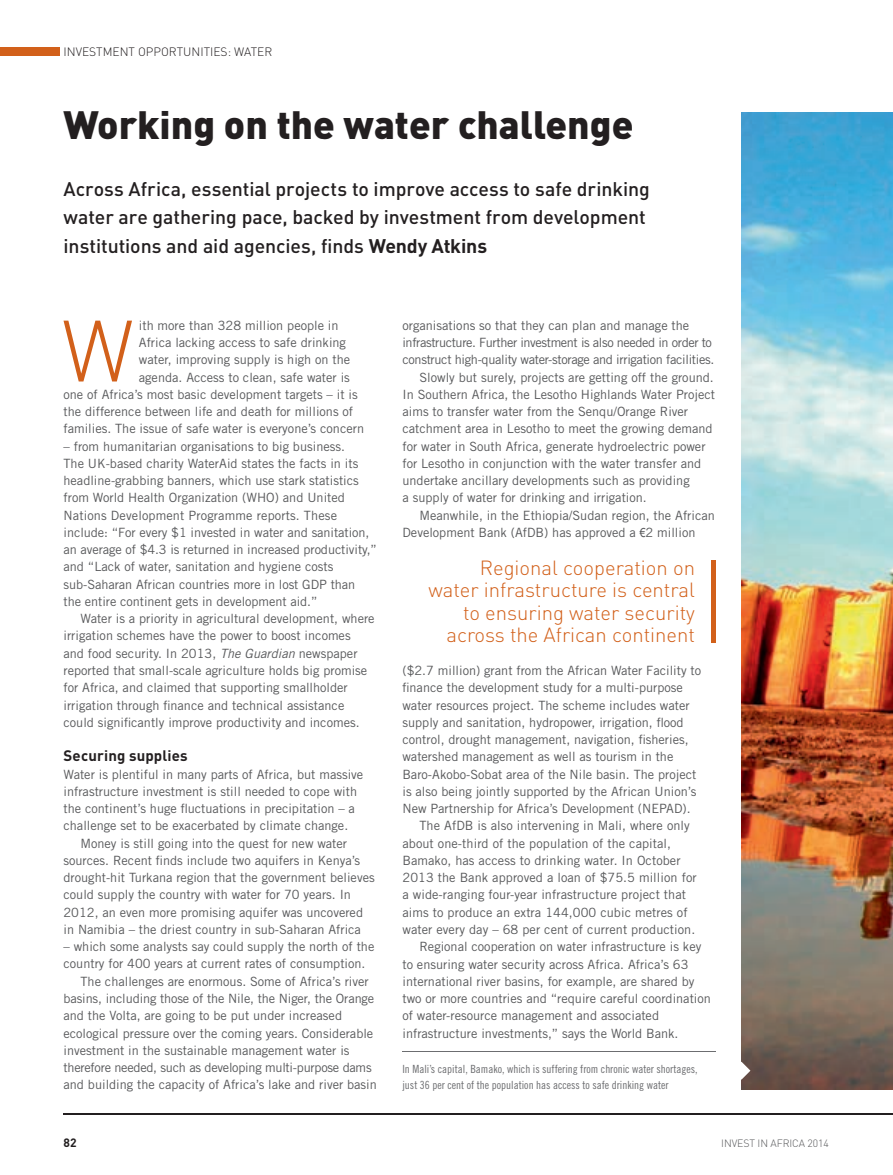
<style>
.page{position:relative;width:893px;height:1175px;background:#fff}
.page>*{position:absolute;margin:0;border:0;box-sizing:border-box;transform-origin:0 0}
.t1{font:300 85.5px "DIN";color:#d2601a}
.t2{font:900 39px "DIN";color:#231f20}
.t3{font:300 20.25px/22.5px "DIN";color:#d2601a;text-align:right}
.t4{font:500 19.5px/28.5px "DIN";letter-spacing:-.005em;color:#231f20}
.t5{font:700 15px "DIN";letter-spacing:.01em;color:#231f20}
.t6{font:12.75px/17.2px "Trade Gothic";color:#57585a}
.t7{font:12.75px "Trade Gothic";letter-spacing:-.025em;color:#57585a}
.t8{font:12.75px "Trade Gothic";letter-spacing:-.03em;color:#57585a}
.t9{font:12.75px "Trade Gothic";letter-spacing:-.02em;color:#57585a}
.t10{font:300 12px "DIN";color:#231f20}
.t11{font:700 12px "DIN";color:#231f20}
.t12{font:11.25px/16.5px "Trade Gothic Cond Eighteen";color:#6c6d70}
.t13{font:300 10.5px "DIN";letter-spacing:-.01em;color:#57585a}
.s1{font-weight:700}
.s2{font-style:italic}
.s3{font-family:"Arial Narrow"}
</style>
<div class="page">
<img style="left:741px;top:112px;width:152px;height:976px">
<div style="left:0;top:47px;width:60px;height:9px;background:#d2601a"></div>
<hr style="left:64px;top:1113px;width:829px;height:1px;background:#231f20">
<div style="left:711px;top:560px;width:5px;height:82px;background:#d2601a"></div>
<svg style="left:741px;top:1061px;width:9px;height:18px"></svg>
<hr style="left:402px;top:1050px;width:314px;height:1px;background:#6c6d70">
<p class="t10" style="left:64px;top:45px;width:210px">INVESTMENT OPPORTUNITIES: WATER</p>
<h2 class="t2" style="left:64px;top:98px;width:572px">Working on the water challenge</h2>
<h3 class="t4" style="left:64px;top:174px;width:588px">Across Africa, essential projects to improve access to safe drinking water are gathering pace, backed by investment from development institutions and aid agencies, finds <span class="s1">Wendy Atkins</span></h3>
<h1 class="t1" style="left:62px;top:298px;width:73px">W</h1>
<p class="t6" style="left:139px;top:316px;width:201px">ith more than 328 million people in</p>
<p class="t6" style="left:139px;top:333px;width:209px">Africa lacking access to safe drinking</p>
<p class="t6" style="left:139px;top:351px;width:213px">water, improving supply is high on the</p>
<p class="t6" style="left:139px;top:368px;width:213px">agenda. Access to clean, safe water is</p>
<p class="t6" style="left:64px;top:385px;width:296px">one of Africa’s most basic development targets – it is</p>
<p class="t6" style="left:64px;top:402px;width:291px">the difference between life and death for millions of</p>
<p class="t6" style="left:64px;top:420px;width:302px">families. The issue of safe water is everyone’s concern</p>
<p class="t6" style="left:64px;top:437px;width:315px">– from humanitarian organisations to big business.<br>The UK-based charity WaterAid states the facts in its headline-grabbing banners, which use stark statistics from World Health Organization (WHO) and United Nations Development Programme reports. These include: “For every $1 invested in water and sanitation, an average of $4.3 is returned in increased productivity,” and “Lack of water, sanitation and hygiene costs sub-Saharan African countries more in lost GDP than<br>the entire continent gets in development aid.”</p>
<p class="t6" style="left:64px;top:609px;width:313px;text-indent:17px">Water is a priority in agricultural development, where irrigation schemes have the power to boost incomes<br>and food security. In 2013, <span class="s2">The Guardian</span> newspaper reported that small-scale agriculture holds big promise for Africa, and claimed that supporting smallholder irrigation through finance and technical assistance could significantly improve productivity and incomes.</p>
<p class="t5" style="left:64px;top:745px;width:126px">Securing supplies</p>
<p class="t6" style="left:64px;top:765px;width:301px">Water is plentiful in many parts of Africa, but massive infrastructure investment is still needed to cope with the continent’s huge fluctuations in precipitation – a challenge set to be exacerbated by climate change.</p>
<p class="t6" style="left:64px;top:834px;width:313px;text-indent:17px">Money is still going into the quest for new water sources. Recent finds include two aquifers in Kenya’s drought-hit Turkana region that the government believes could supply the country with water for 70 years. In 2012, an even more promising aquifer was uncovered in Namibia – the driest country in sub-Saharan Africa</p>
<p class="t6" style="left:64px;top:937px;width:312px">– which some analysts say could supply the north of the</p>
<p class="t6" style="left:64px;top:954px;width:303px">country for 400 years at current rates of consumption.</p>
<p class="t6" style="left:81px;top:972px;width:290px">The challenges are enormous. Some of Africa’s river</p>
<p class="t6" style="left:64px;top:989px;width:312px">basins, including those of the Nile, the Niger, the Orange</p>
<p class="t6" style="left:64px;top:1006px;width:280px">and the Volta, are going to be put under increased</p>
<p class="t6" style="left:64px;top:1023px;width:311px">ecological pressure over the coming years. Considerable</p>
<p class="t6" style="left:64px;top:1041px;width:288px">investment in the sustainable management water is</p>
<p class="t9" style="left:64px;top:1059px;width:310px">therefore needed, such as developing multi-purpose dams</p>
<p class="t6" style="left:64px;top:1075px;width:315px">and building the capacity of Africa’s lake and river basin</p>
<p class="t11" style="left:64px;top:1134px;width:15px">82</p>
<p class="t6" style="left:402px;top:316px;width:288px">organisations so that they can plan and manage the</p>
<p class="t8" style="left:402px;top:334px;width:311px">infrastructure. Further investment is also needed in order to</p>
<p class="t7" style="left:402px;top:352px;width:313px">construct high-quality water-storage and irrigation facilities.</p>
<p class="t6" style="left:419px;top:368px;width:296px">Slowly but surely, projects are getting off the ground.</p>
<p class="t6" style="left:402px;top:385px;width:314px">In Southern Africa, the Lesotho Highlands Water Project</p>
<p class="t6" style="left:402px;top:402px;width:287px">aims to transfer water from the Senqu/Orange River</p>
<p class="t6" style="left:402px;top:420px;width:312px">catchment area in Lesotho to meet the growing demand</p>
<p class="t6" style="left:402px;top:437px;width:305px">for water in South Africa, generate hydroelectric power</p>
<p class="t6" style="left:402px;top:454px;width:300px">for Lesotho in conjunction with the water transfer and</p>
<p class="t6" style="left:402px;top:471px;width:289px">undertake ancillary developments such as providing</p>
<p class="t6" style="left:402px;top:489px;width:246px">a supply of water for drinking and irrigation.</p>
<p class="t6" style="left:419px;top:506px;width:297px">Meanwhile, in the Ethiopia/Sudan region, the African</p>
<p class="t6" style="left:402px;top:523px;width:295px">Development Bank (AfDB) has approved a <span class="s3">€</span>2 million</p>
<h3 class="t3" style="left:428px;top:556px;width:268px">Regional cooperation on water infrastructure is central to ensuring water security across the African continent</h3>
<p class="t6" style="left:402px;top:661px;width:300px">($2.7 million) grant from the African Water Facility to</p>
<p class="t6" style="left:402px;top:678px;width:282px">finance the development study for a multi-purpose</p>
<p class="t6" style="left:402px;top:696px;width:289px">water resources project. The scheme includes water</p>
<p class="t6" style="left:402px;top:713px;width:283px">supply and sanitation, hydropower, irrigation, flood</p>
<p class="t6" style="left:402px;top:730px;width:288px">control, drought management, navigation, fisheries,</p>
<p class="t6" style="left:402px;top:747px;width:272px">watershed management as well as tourism in the</p>
<p class="t6" style="left:402px;top:765px;width:295px">Baro-Akobo-Sobat area of the Nile basin. The project</p>
<p class="t6" style="left:402px;top:782px;width:295px">is also being jointly supported by the African Union’s</p>
<p class="t6" style="left:402px;top:799px;width:290px">New Partnership for Africa’s Development (NEPAD).</p>
<p class="t6" style="left:419px;top:816px;width:272px">The AfDB is also intervening in Mali, where only</p>
<p class="t6" style="left:402px;top:834px;width:270px">about one-third of the population of the capital,</p>
<p class="t6" style="left:402px;top:851px;width:280px">Bamako, has access to drinking water. In October</p>
<p class="t6" style="left:402px;top:868px;width:296px">2013 the Bank approved a loan of $75.5 million for</p>
<p class="t6" style="left:402px;top:885px;width:285px">a wide-ranging four-year infrastructure project that</p>
<p class="t6" style="left:402px;top:903px;width:287px">aims to produce an extra 144,000 cubic metres of</p>
<p class="t6" style="left:402px;top:920px;width:294px">water every day – 68 per cent of current production.</p>
<p class="t6" style="left:419px;top:937px;width:283px">Regional cooperation on water infrastructure is key</p>
<p class="t6" style="left:402px;top:954px;width:288px">to ensuring water security across Africa. Africa’s 63</p>
<p class="t6" style="left:402px;top:972px;width:294px">international river basins, for example, are shared by</p>
<p class="t6" style="left:402px;top:989px;width:310px">two or more countries and “require careful coordination</p>
<p class="t6" style="left:402px;top:1006px;width:258px">of water-resource management and associated</p>
<p class="t6" style="left:402px;top:1023px;width:278px">infrastructure investments,” says the World Bank.</p>
<p class="t12" style="left:402px;top:1059px;width:297px">In Mali’s capital, Bamako, which is suffering from chronic water shortages, just 36 per cent of the population has access to safe drinking water</p>
<p class="t13" style="left:721px;top:1136px;width:109px">INVEST IN AFRICA 2014</p>
</div>
